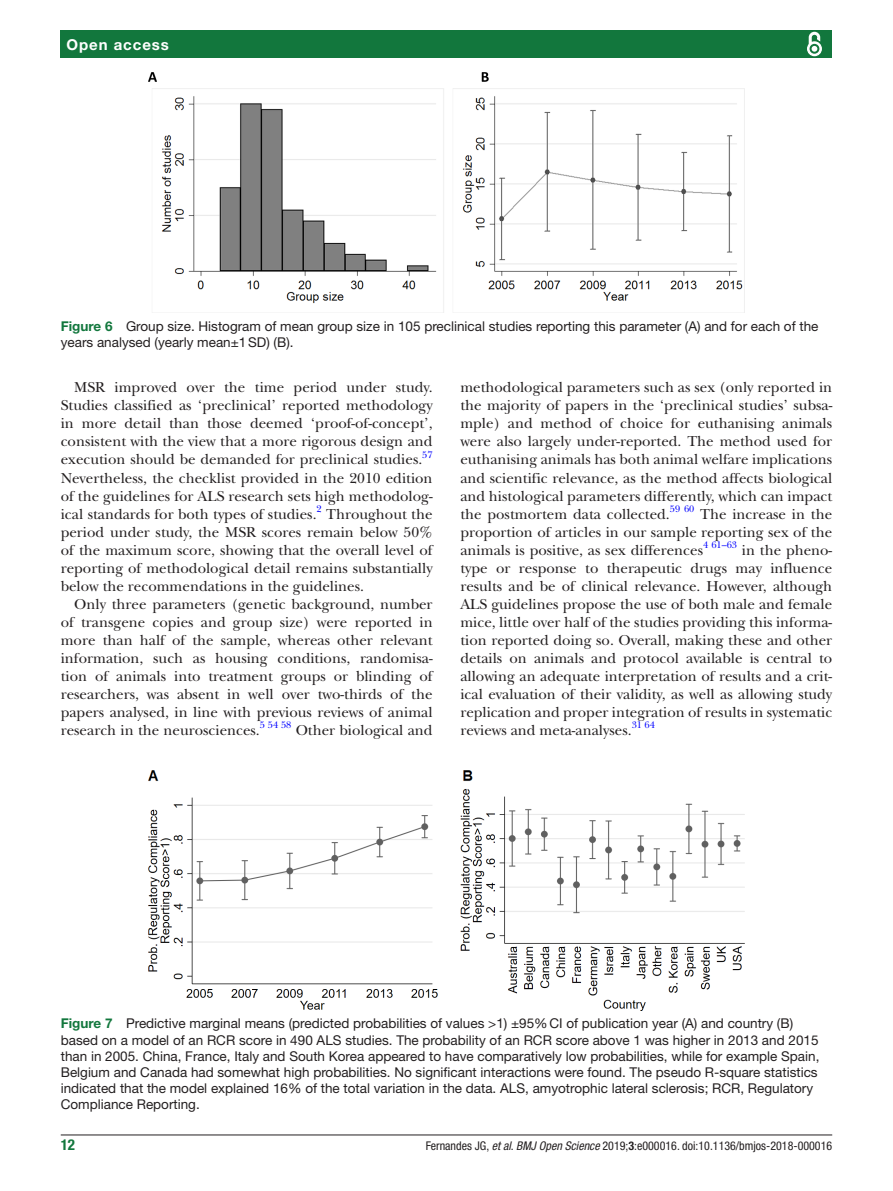
<style>
.page{position:relative;width:893px;height:1191px;background:#fff}
.page>*{position:absolute;margin:0;border:0;box-sizing:border-box;transform-origin:0 0}
.t1{font:15px/18px "New Baskerville";color:#231f20;text-align:justify}
.t2{font:700 15px "Helvetica Neue LT Std";letter-spacing:.065em;color:#fff}
.t3{font:700 condensed 15px "Helvetica Neue LT Std";color:#12773d}
.t4{font:13.5px/16.2px "Helvetica Neue LT Std";color:#231f20}
.t5{font:condensed 12px "Helvetica Neue LT Std";color:#231f20}
.t6{font:9.9px "New Baskerville";color:#00f}
.s1{font-weight:700;color:#12773d}
.s2{font-style:italic}
.s3{font-weight:700}
</style>
<div class="page">
<hr style="left:61px;top:1134px;width:771px;height:1px;background:#231f20">
<div style="left:61px;top:31px;width:771px;height:27px;background:#12773d"></div>
<svg style="left:807px;top:31px;width:15px;height:26px"></svg>
<img style="left:149px;top:73px;width:595px;height:240px">
<img style="left:149px;top:770px;width:595px;height:240px">
<p class="t2" style="left:66px;top:35px;width:104px">Open access</p>
<p class="t4" style="left:61px;top:317px;width:759px"><span class="s1">Figure 6</span> Group size. Histogram of mean group size in 105 preclinical studies reporting this parameter (A) and for each of the years analysed (yearly mean±1SD) (B).</p>
<p class="t1" style="left:61px;top:379px;width:373px;text-indent:14px">MSR improved over the time period under study.<br>Studies classified as ‘preclinical’ reported methodology in more detail than those deemed ‘proof-of-concept’, consistent with the view that a more rigorous design and execution should be demanded for preclinical studies.</p>
<p class="t6" style="left:422px;top:449px;width:12px">57</p>
<p class="t1" style="left:61px;top:469px;width:373px">Nevertheless, the checklist provided in the 2010 edition of the guidelines for ALS research sets high methodolog&shy;ical standards for both types of studies.</p>
<p class="t6" style="left:317px;top:503px;width:7px">2</p>
<p class="t1" style="left:61px;top:505px;width:373px;text-indent:265px">Throughout the period under study, the MSR scores remain below 50% of the maximum score, showing that the overall level of reporting of methodological detail remains substantially below the recommendations in the guidelines.</p>
<p class="t1" style="left:61px;top:595px;width:373px;text-indent:14px">Only three parameters (genetic background, number of transgene copies and group size) were reported in more than half of the sample, whereas other relevant information, such as housing conditions, randomisa&shy;tion of animals into treatment groups or blinding of researchers, was absent in well over two-thirds of the papers analysed, in line with previous reviews of animal research in the neurosciences.</p>
<p class="t6" style="left:260px;top:719px;width:33px">5 54 58</p>
<p class="t1" style="left:296px;top:721px;width:138px">Other biological and</p>
<p class="t1" style="left:460px;top:379px;width:373px">methodological parameters such as sex (only reported in the majority of papers in the ‘preclinical studies’ subsa&shy;mple) and method of choice for euthanising animals were also largely under-reported. The method used for euthanising animals has both animal welfare implications and scientific relevance, as the method affects biological and histological parameters differently, which can impact the postmortem data collected.</p>
<p class="t6" style="left:670px;top:503px;width:26px">59 60</p>
<p class="t1" style="left:460px;top:505px;width:373px;text-indent:240px">The increase in the proportion of articles in our sample reporting sex of the animals is positive, as sex differences</p>
<p class="t6" style="left:703px;top:539px;width:36px">4 61–63</p>
<p class="t1" style="left:460px;top:541px;width:373px;text-indent:282px">in the pheno&shy;type or response to therapeutic drugs may influence results and be of clinical relevance. However, although ALS guidelines propose the use of both male and female mice, little over half of the studies providing this informa&shy;tion reported doing so. Overall, making these and other details on animals and protocol available is central to allowing an adequate interpretation of results and a crit&shy;ical evaluation of their validity, as well as allowing study replication and proper integration of results in systematic reviews and meta-analyses.</p>
<p class="t6" style="left:632px;top:719px;width:25px">31 64</p>
<p class="t4" style="left:61px;top:1015px;width:760px"><span class="s1">Figure 7</span> Predictive marginal means (predicted probabilities of values &gt;1) ±95%CI of publication year (A) and country (B) based on a model of an RCR score in 490 ALS studies. The probability of an RCR score above 1 was higher in 2013 and 2015 than in 2005. China, France, Italy and South Korea appeared to have comparatively low probabilities, while for example Spain, Belgium and Canada had somewhat high probabilities. No significant interactions were found. The pseudo R-square statistics indicated that the model explained 16% of the total variation in the data. ALS, amyotrophic lateral sclerosis; RCR, Regulatory Compliance Reporting.</p>
<p class="t3" style="left:61px;top:1135px;width:16px">12</p>
<p class="t5" style="left:426px;top:1138px;width:408px">Fernandes JG, <span class="s2">et al</span>. <span class="s2">BMJ Open Science</span> 2019;<span class="s3">3</span>:e000016. doi:10.1136/bmjos-2018-000016</p>
</div>
